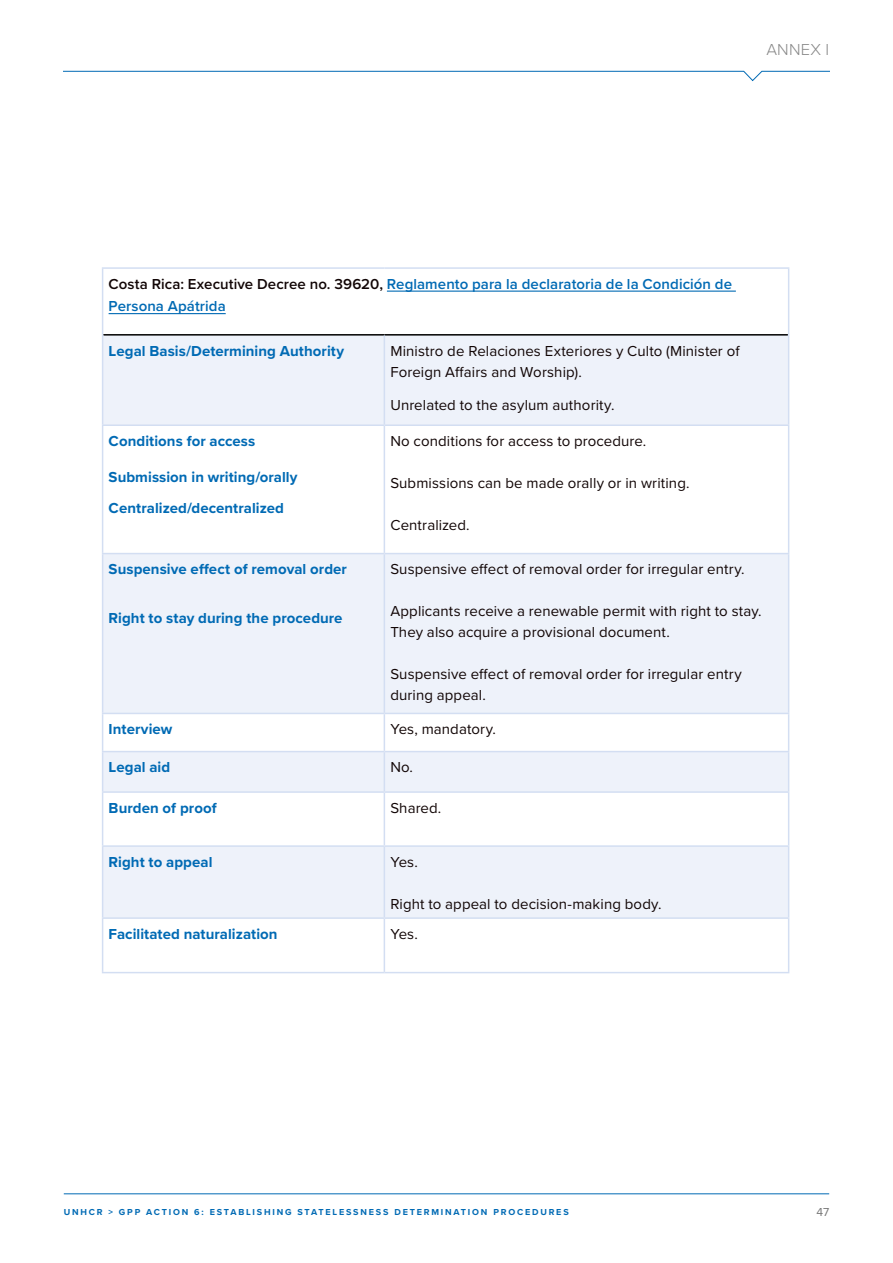
<style>
.page{position:relative;width:893px;height:1263px;background:#fff}
.page>*{position:absolute;margin:0;border:0;box-sizing:border-box;transform-origin:0 0}
.t1{font:300 16.5px "Proxima Nova";color:#878787}
.t2{font:15px/21px "Proxima Nova";letter-spacing:.005em;color:#110505}
.t3{font:700 15px/30.8px "Proxima Nova";letter-spacing:.005em;color:#006ab4}
.t4{font:600 15px/22.5px "Proxima Nova";letter-spacing:.005em;color:#006ab4}
.t5{font:12px "Proxima Nova";color:#777}
.t6{font:700 9px "Proxima Nova";letter-spacing:.2em;color:#006ab4}
.s1{color:#110505}
</style>
<div class="page">
<div style="left:103px;top:336px;width:685px;height:88px;background:#eef2fa"></div>
<svg style="left:103px;top:426px;width:685px;height:546px;fill:#eff3fa"></svg>
<hr style="left:102px;top:267px;width:282px;height:2px;background:#d3def2">
<hr style="left:102px;top:269px;width:1px;height:66px;background:#d3def2">
<hr style="left:384px;top:267px;width:405px;height:2px;background:#d3def2">
<hr style="left:788px;top:269px;width:1px;height:66px;background:#d3def2">
<hr style="left:103px;top:334px;width:281px;height:2px;background:#000">
<hr style="left:384px;top:334px;width:404px;height:2px;background:#000">
<hr style="left:102px;top:335px;width:1px;height:89px;background:#d3def2">
<hr style="left:384px;top:336px;width:1px;height:88px;background:#d3def2">
<hr style="left:788px;top:335px;width:1px;height:89px;background:#d3def2">
<hr style="left:102px;top:424px;width:282px;height:2px;background:#d3def2">
<hr style="left:102px;top:426px;width:1px;height:127px;background:#d3def2">
<hr style="left:384px;top:424px;width:405px;height:2px;background:#d3def2">
<hr style="left:384px;top:426px;width:1px;height:127px;background:#d3def2">
<hr style="left:788px;top:426px;width:1px;height:127px;background:#d3def2">
<hr style="left:102px;top:553px;width:282px;height:1px;background:#d3def2">
<hr style="left:102px;top:554px;width:1px;height:159px;background:#d3def2">
<hr style="left:384px;top:553px;width:405px;height:1px;background:#d3def2">
<hr style="left:384px;top:554px;width:1px;height:159px;background:#d3def2">
<hr style="left:788px;top:554px;width:1px;height:159px;background:#d3def2">
<hr style="left:102px;top:713px;width:282px;height:1px;background:#d3def2">
<hr style="left:102px;top:714px;width:1px;height:37px;background:#d3def2">
<hr style="left:384px;top:713px;width:405px;height:1px;background:#d3def2">
<hr style="left:384px;top:714px;width:1px;height:37px;background:#d3def2">
<hr style="left:788px;top:714px;width:1px;height:37px;background:#d3def2">
<hr style="left:102px;top:751px;width:282px;height:1px;background:#d3def2">
<hr style="left:102px;top:752px;width:1px;height:39px;background:#d3def2">
<hr style="left:384px;top:751px;width:405px;height:1px;background:#d3def2">
<hr style="left:384px;top:752px;width:1px;height:39px;background:#d3def2">
<hr style="left:788px;top:752px;width:1px;height:39px;background:#d3def2">
<hr style="left:102px;top:791px;width:282px;height:2px;background:#d3def2">
<hr style="left:102px;top:793px;width:1px;height:52px;background:#d3def2">
<hr style="left:384px;top:791px;width:405px;height:2px;background:#d3def2">
<hr style="left:384px;top:793px;width:1px;height:52px;background:#d3def2">
<hr style="left:788px;top:793px;width:1px;height:52px;background:#d3def2">
<hr style="left:102px;top:845px;width:282px;height:2px;background:#d3def2">
<hr style="left:102px;top:847px;width:1px;height:70px;background:#d3def2">
<hr style="left:384px;top:845px;width:405px;height:2px;background:#d3def2">
<hr style="left:384px;top:847px;width:1px;height:70px;background:#d3def2">
<hr style="left:788px;top:847px;width:1px;height:70px;background:#d3def2">
<hr style="left:102px;top:917px;width:282px;height:2px;background:#d3def2">
<hr style="left:102px;top:919px;width:1px;height:53px;background:#d3def2">
<hr style="left:384px;top:917px;width:405px;height:2px;background:#d3def2">
<hr style="left:384px;top:919px;width:1px;height:53px;background:#d3def2">
<hr style="left:788px;top:919px;width:1px;height:53px;background:#d3def2">
<hr style="left:102px;top:972px;width:282px;height:1px;background:#d3def2">
<hr style="left:384px;top:972px;width:405px;height:1px;background:#d3def2">
<hr style="left:387px;top:291px;width:349px;height:1px;background:#006ab4">
<hr style="left:109px;top:313px;width:117px;height:1px;background:#006ab4">
<svg style="left:64px;top:71px;width:765px;height:10px"></svg>
<hr style="left:64px;top:1193px;width:765px;height:1px;background:#006ab4">
<p class="t1" style="left:766px;top:37px;width:62px">ANNEX I</p>
<p class="t4" style="left:109px;top:272px;width:625px"><span class="s1">Costa Rica: Executive Decree no. 39620,</span> Reglamento para la declaratoria de la Condición de<br>Persona Apátrida</p>
<p class="t3" style="left:109px;top:335px;width:237px">Legal Basis/Determining Authority</p>
<p class="t2" style="left:390px;top:339px;width:351px">Ministro de Relaciones Exteriores y Culto (Minister of<br>Foreign Affairs and Worship).</p>
<p class="t2" style="left:390px;top:394px;width:226px">Unrelated to the asylum authority.</p>
<p class="t3" style="left:109px;top:425px;width:148px">Conditions for access</p>
<p class="t3" style="left:109px;top:461px;width:190px">Submission in writing/orally<br>Centralized/decentralized</p>
<p class="t2" style="left:390px;top:430px;width:257px">No conditions for access to procedure.</p>
<p class="t2" style="left:390px;top:472px;width:301px">Submissions can be made orally or in writing.</p>
<p class="t2" style="left:390px;top:514px;width:81px">Centralized.</p>
<p class="t3" style="left:109px;top:554px;width:240px">Suspensive effect of removal order</p>
<p class="t3" style="left:109px;top:602px;width:235px">Right to stay during the procedure</p>
<p class="t2" style="left:390px;top:558px;width:356px">Suspensive effect of removal order for irregular entry.</p>
<p class="t2" style="left:390px;top:600px;width:373px">Applicants receive a renewable permit with right to stay.<br>They also acquire a provisional document.</p>
<p class="t2" style="left:390px;top:663px;width:353px">Suspensive effect of removal order for irregular entry during appeal.</p>
<p class="t3" style="left:109px;top:713px;width:65px">Interview</p>
<p class="t2" style="left:390px;top:718px;width:107px">Yes, mandatory.</p>
<p class="t3" style="left:109px;top:752px;width:63px">Legal aid</p>
<p class="t2" style="left:390px;top:756px;width:24px">No.</p>
<p class="t3" style="left:109px;top:792px;width:110px">Burden of proof</p>
<p class="t2" style="left:390px;top:797px;width:53px">Shared.</p>
<p class="t3" style="left:109px;top:846px;width:105px">Right to appeal</p>
<p class="t2" style="left:390px;top:851px;width:29px">Yes.</p>
<p class="t2" style="left:390px;top:893px;width:273px">Right to appeal to decision-making body.</p>
<p class="t3" style="left:109px;top:918px;width:170px">Facilitated naturalization</p>
<p class="t2" style="left:390px;top:923px;width:29px">Yes.</p>
<p class="t6" style="left:64px;top:1206px;width:506px">UNHCR &gt; GPP ACTION 6: ESTABLISHING STATELESSNESS DETERMINATION PROCEDURES</p>
<p class="t5" style="left:816px;top:1203px;width:14px">47</p>
</div>
